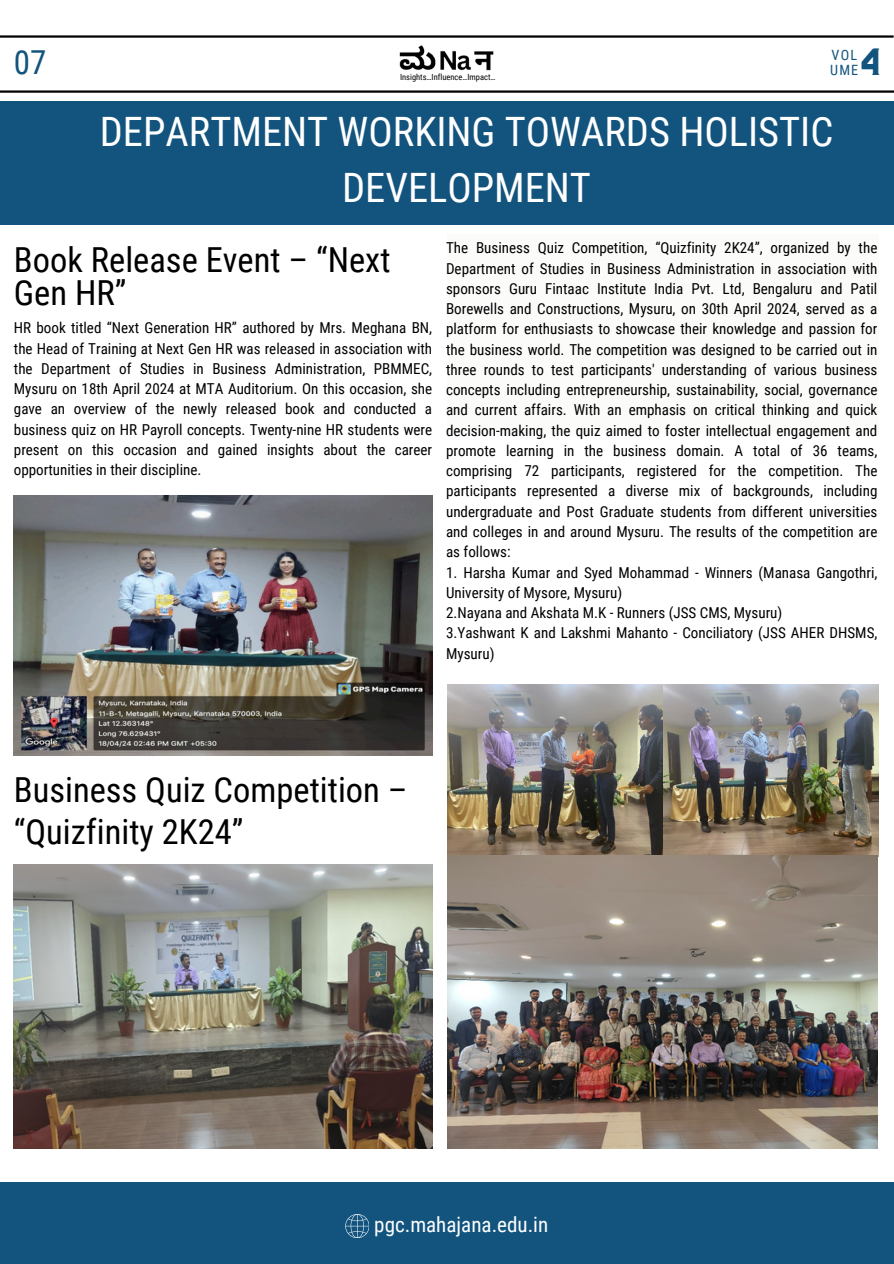
<style>
.page{position:relative;width:894px;height:1264px;background:#fff}
.page>*{position:absolute;margin:0;border:0;box-sizing:border-box;transform-origin:0 0}
.t1{font:40.5px/56.2px "Roboto Condensed";color:#fff;text-align:center}
.t2{font:34.5px/32.7px "Roboto Condensed";color:#000}
.t3{font:33px "Roboto Condensed";color:#13547e}
.t4{font:26.7px "CS Gordon Vintage";color:#13547e}
.t5{font:21px "Roboto Condensed";color:#fefefe}
.t6{font:15px/20.2px "Roboto Condensed";color:#000;text-align:justify}
.t7{font:14.25px/14.7px "Roboto Condensed";letter-spacing:.08em;color:#13547e}
.t8{font:8.4px "Roboto Condensed";color:#000}
</style>
<div class="page">
<hr style="left:0;top:35px;width:893px;height:3px;background:#000">
<hr style="left:0;top:90px;width:893px;height:3px;background:#000">
<div style="left:0;top:101px;width:893px;height:123px;background:#13547e"></div>
<div style="left:0;top:1181px;width:893px;height:82px;background:#13547e"></div>
<svg style="left:345px;top:1214px;width:24px;height:23px"></svg>
<img style="left:395px;top:35px;width:102px;height:58px">
<div style="left:447px;top:235px;width:431px;height:199px;background:#fbfcfa"></div>
<img style="left:14px;top:496px;width:418px;height:259px">
<img style="left:14px;top:864px;width:418px;height:284px">
<img style="left:447px;top:684px;width:431px;height:464px">
<p class="t4" style="left:858px;top:50px;width:25px">4</p>
<p class="t3" style="left:14px;top:43px;width:34px">07</p>
<h2 class="t7" style="left:830px;top:48px;width:30px">VOL<br>UME</h2>
<p class="t8" style="left:400px;top:72px;width:97px">Insights…Influence…Impact…</p>
<p class="t1" style="left:100px;top:104px;width:734px">DEPARTMENT WORKING TOWARDS HOLISTIC<br>DEVELOPMENT</p>
<h6 class="t2" style="left:14px;top:244px;width:378px">Book Release Event – “Next<br>Gen HR”</h6>
<p class="t6" style="left:14px;top:318px;width:419px">HR book titled “Next Generation HR” authored by Mrs. Meghana BN, the Head of Training at Next Gen HR was released in association with the Department of Studies in Business Administration, PBMMEC, Mysuru on 18th April 2024 at MTA Auditorium. On this occasion, she gave an overview of the newly released book and conducted a business quiz on HR Payroll concepts. Twenty-nine HR students were present on this occasion and gained insights about the career opportunities in their discipline.</p>
<p class="t6" style="left:446px;top:238px;width:433px">The Business Quiz Competition, “Quizfinity 2K24”, organized by the Department of Studies in Business Administration in association with sponsors Guru Fintaac Institute India Pvt. Ltd, Bengaluru and Patil Borewells and Constructions, Mysuru, on 30th April 2024, served as a platform for enthusiasts to showcase their knowledge and passion for the business world. The competition was designed to be carried out in three rounds to test participants' understanding of various business concepts including entrepreneurship, sustainability, social, governance and current affairs. With an emphasis on critical thinking and quick decision-making, the quiz aimed to foster intellectual engagement and promote learning in the business domain. A total of 36 teams, comprising 72 participants, registered for the competition. The participants represented a diverse mix of backgrounds, including undergraduate and Post Graduate students from different universities and colleges in and around Mysuru. The results of the competition are as follows:</p>
<p class="t6" style="left:446px;top:562px;width:432px;text-align:left">1. Harsha Kumar and Syed Mohammad - Winners (Manasa Gangothri, University of Mysore, Mysuru)<br>2.Nayana and Akshata M.K - Runners (JSS CMS, Mysuru)<br>3.Yashwant K and Lakshmi Mahanto - Conciliatory (JSS AHER DHSMS, Mysuru)</p>
<p class="t2" style="left:14px;top:768px;width:395px;line-height:42.8px">Business Quiz Competition – “Quizfinity 2K24”</p>
<p class="t5" style="left:374px;top:1212px;width:175px">pgc.mahajana.edu.in</p>
</div>
